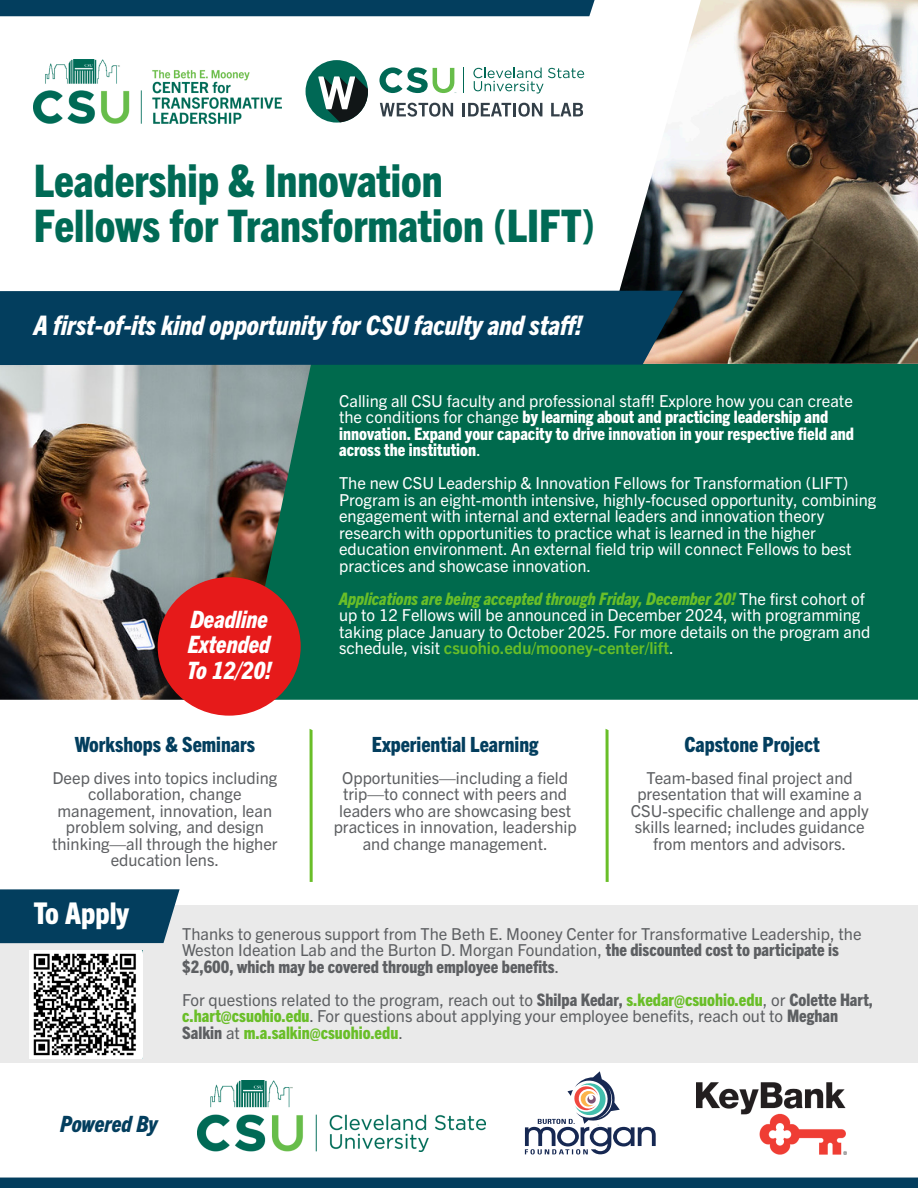
<style>
.page{position:relative;width:918px;height:1188px;background:#fff}
.page>*{position:absolute;margin:0;border:0;box-sizing:border-box;transform-origin:0 0}
.t1{font:800 condensed 45px "Trade Gothic Next LT Pro";color:#006a55}
.t2{font:800 condensed 30px "Trade Gothic Next LT Pro";color:#fff}
.t3{font:italic 800 condensed 27px "Trade Gothic Next LT Pro";color:#fff}
.t4{font:italic 800 condensed 24px "Trade Gothic Next LT Pro";color:#fff}
.t5{font:italic 800 condensed 22.5px "Trade Gothic Next LT Pro";color:#033e5e}
.t6{font:800 condensed 21px "Trade Gothic Next LT Pro";color:#033e5e}
.t7{font:800 condensed 17.25px "Trade Gothic Next LT Pro";color:#fff}
.t8{font:italic 800 condensed 17.25px "Trade Gothic Next LT Pro";color:#69be28}
.t9{font:800 condensed 17.25px "Trade Gothic Next LT Pro";color:#5d5f62}
.t10{font:800 condensed 17.25px "Trade Gothic Next LT Pro";color:#69be28}
.t11{font:16.5px "Trade Gothic Next LT Pro";color:#5d5f62}
.t12{font:16.5px "Trade Gothic Next LT Pro";color:#fff}
.t13{font:700 16.5px "Trade Gothic Next LT Pro";color:#69be28}
.s1{font-weight:400;font-stretch:normal;font-size:16.5px}
.s2{font-weight:400;font-stretch:normal}
.s3{font-weight:400;font-style:normal;font-stretch:normal;font-size:16.5px;color:#fff}
.s4{font-weight:400;color:#fff}
.s5{font-weight:800;font-stretch:condensed;font-size:17.25px}
.s6{font-weight:800;font-stretch:condensed}
.s7{font-weight:800;font-stretch:condensed;font-size:17.25px;color:#69be28}
.s8{color:#5d5f62}
.s9{font-weight:400;font-stretch:normal;font-size:16.5px;color:#5d5f62}
</style>
<div class="page">
<div style="left:0;top:905px;width:918px;height:158px;background:#eaeaea"></div>
<div style="left:311px;top:364px;width:607px;height:336px;background:#006a4d"></div>
<img style="left:0;top:365px;width:311px;height:335px">
<img style="left:696px;top:1083px;width:150px;height:71px">
<img style="left:198px;top:1081px;width:287px;height:70px">
<div style="left:158px;top:577px;width:143px;height:139px;background:#e61a1a;border-radius:50%"></div>
<img style="left:599px;top:0;width:319px;height:364px">
<div style="left:0;top:889px;width:180px;height:54px;background:#033e5e"></div>
<div style="left:0;top:291px;width:683px;height:74px;background:#033e5e"></div>
<img style="left:29px;top:951px;width:113px;height:108px">
<svg style="left:379px;top:67px;width:77px;height:26px"></svg>
<svg style="left:473px;top:68px;width:111px;height:26px"></svg>
<svg style="left:380px;top:103px;width:73px;height:14px"></svg>
<svg style="left:462px;top:103px;width:80px;height:14px"></svg>
<svg style="left:551px;top:103px;width:32px;height:13px"></svg>
<div style="left:306px;top:60px;width:62px;height:63px;background:#006855;border-radius:50%"></div>
<svg style="left:318px;top:76px;width:50px;height:46px"></svg>
<img style="left:34px;top:59px;width:248px;height:64px">
<svg style="left:525px;top:1071px;width:131px;height:83px"></svg>
<div style="left:0;top:1178px;width:918px;height:10px;background:#033e5e"></div>
<svg style="left:310px;top:729px;width:3px;height:153px"></svg>
<svg style="left:606px;top:729px;width:3px;height:153px"></svg>
<div style="left:0;top:0;width:595px;height:16px;background:#033e5e"></div>
<p class="t1" style="left:34px;top:163px;width:411px">Leadership &amp; Innovation</p>
<p class="t1" style="left:34px;top:208px;width:563px">Fellows for Transformation (LIFT)</p>
<p class="t3" style="left:34px;top:314px;width:550px">A first-of-its kind opportunity for CSU faculty and staff!</p>
<p class="t4" style="left:190px;top:610px;width:79px">Deadline</p>
<p class="t4" style="left:188px;top:634px;width:84px">Extended</p>
<p class="t4" style="left:187px;top:660px;width:86px">To 12/20!</p>
<p class="t6" style="left:75px;top:736px;width:182px">Workshops &amp; Seminars</p>
<p class="t11" style="left:52px;top:771px;width:226px">Deep dives into topics including</p>
<p class="t11" style="left:88px;top:787px;width:155px">collaboration, change</p>
<p class="t11" style="left:58px;top:804px;width:216px">management, innovation, lean</p>
<p class="t11" style="left:66px;top:820px;width:199px">problem solving, and design</p>
<p class="t11" style="left:52px;top:837px;width:227px">thinking—all through the higher</p>
<p class="t11" style="left:111px;top:853px;width:110px">education lens.</p>
<p class="t12" style="left:339px;top:394px;width:515px">Calling all CSU faculty and professional staff! Explore how you can create</p>
<p class="t7" style="left:339px;top:410px;width:491px"><span class="s1">the conditions for change</span> by learning about and practicing leadership and</p>
<p class="t7" style="left:339px;top:426px;width:517px">innovation. Expand your capacity to drive innovation in your respective field and</p>
<p class="t7" style="left:339px;top:443px;width:143px">across the institution<span class="s2">.</span></p>
<p class="t12" style="left:339px;top:476px;width:511px">The new CSU Leadership &amp; Innovation Fellows for Transformation (LIFT)</p>
<p class="t12" style="left:339px;top:493px;width:539px">Program is an eight-month intensive, highly-focused opportunity, combining</p>
<p class="t12" style="left:339px;top:509px;width:487px">engagement with internal and external leaders and innovation theory</p>
<p class="t12" style="left:339px;top:526px;width:478px">research with opportunities to practice what is learned in the higher</p>
<p class="t12" style="left:339px;top:542px;width:514px">education environment. An external field trip will connect Fellows to best</p>
<p class="t12" style="left:339px;top:559px;width:253px">practices and showcase innovation.</p>
<p class="t8" style="left:339px;top:591px;width:527px">Applications are being accepted through Friday, December 20! <span class="s3">The first cohort of</span></p>
<p class="t12" style="left:339px;top:608px;width:523px">up to 12 Fellows will be announced in December 2024, with programming</p>
<p class="t12" style="left:339px;top:625px;width:533px">taking place January to October 2025. For more details on the program and</p>
<p class="t13" style="left:339px;top:641px;width:336px"><span class="s4">schedule, visit</span> csuohio.edu/mooney-center/lift<span class="s4">.</span></p>
<p class="t6" style="left:372px;top:736px;width:168px">Experiential Learning</p>
<p class="t11" style="left:342px;top:771px;width:227px">Opportunities—including a field</p>
<p class="t11" style="left:343px;top:787px;width:225px">trip—to connect with peers and</p>
<p class="t11" style="left:339px;top:804px;width:234px">leaders who are showcasing best</p>
<p class="t11" style="left:334px;top:820px;width:245px">practices in innovation, leadership</p>
<p class="t11" style="left:363px;top:837px;width:186px">and change management.</p>
<p class="t6" style="left:684px;top:736px;width:137px">Capstone Project</p>
<p class="t11" style="left:647px;top:771px;width:208px">Team-based final project and</p>
<p class="t11" style="left:637px;top:787px;width:226px">presentation that will examine a</p>
<p class="t11" style="left:631px;top:804px;width:239px">CSU-specific challenge and apply</p>
<p class="t11" style="left:635px;top:820px;width:231px">skills learned; includes guidance</p>
<p class="t11" style="left:653px;top:837px;width:195px">from mentors and advisors.</p>
<p class="t2" style="left:34px;top:901px;width:97px">To Apply</p>
<p class="t11" style="left:182px;top:927px;width:681px">Thanks to generous support from The Beth E. Mooney Center for Transformative Leadership, the</p>
<p class="t11" style="left:182px;top:944px;width:658px">Weston Ideation Lab and the Burton D. Morgan Foundation, <span class="s5">the discounted cost to participate is</span></p>
<p class="t9" style="left:182px;top:959px;width:379px">$2,600, which may be covered through employee benefits<span class="s2">.</span></p>
<p class="t11" style="left:182px;top:993px;width:692px">For questions related to the program, reach out to <span class="s5">Shilpa Kedar</span><span class="s6">,</span> <span class="s7">s.kedar@csuohio.edu</span>, or <span class="s5">Colette Hart</span><span class="s6">,</span></p>
<p class="t11" style="left:182px;top:1010px;width:657px"><span class="s7">c.hart@csuohio.edu</span>. For questions about applying your employee benefits, reach out to <span class="s5">Meghan</span></p>
<p class="t10" style="left:182px;top:1025px;width:222px"><span class="s8">Salkin</span> <span class="s9">at</span> m.a.salkin@csuohio.edu<span class="s9">.</span></p>
<p class="t5" style="left:60px;top:1115px;width:99px">Powered By</p>
</div>
